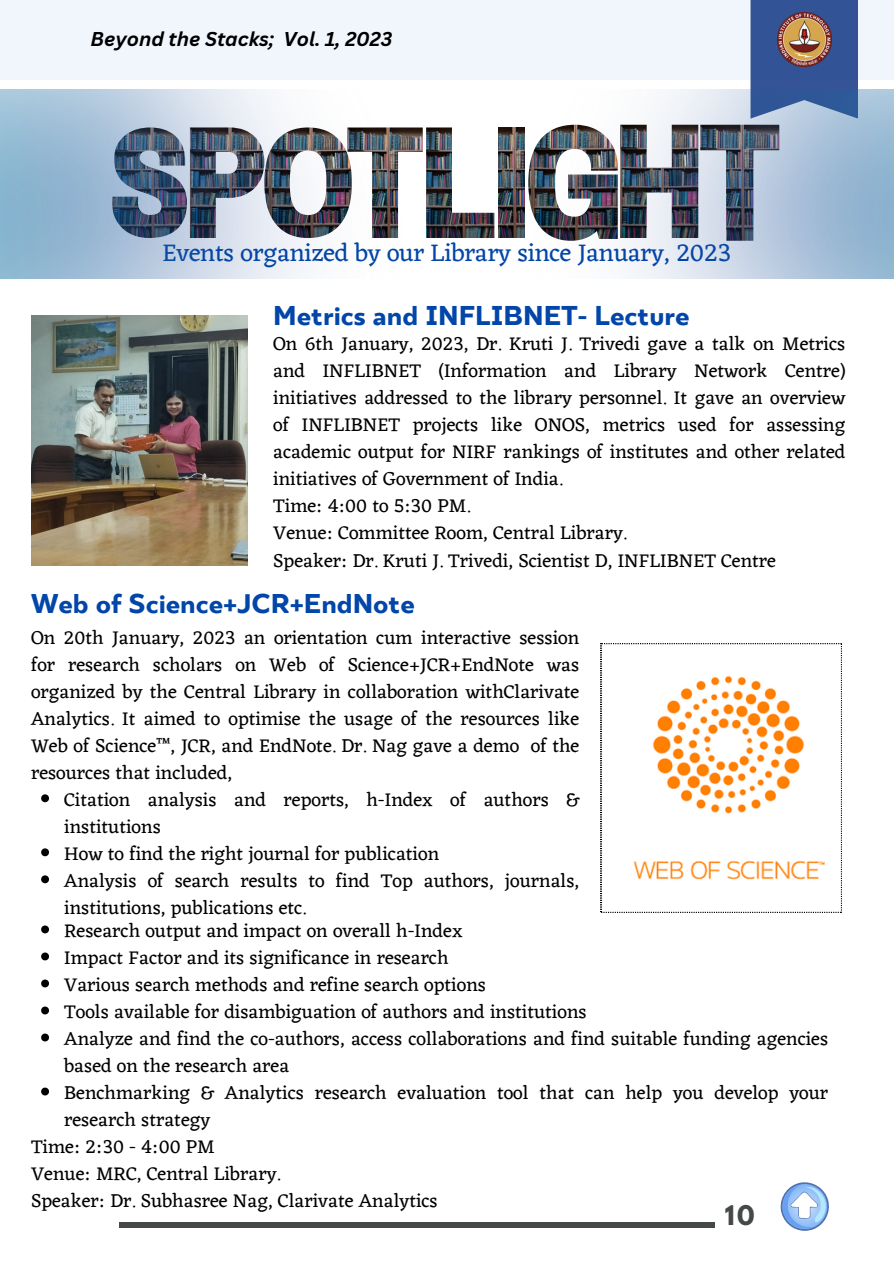
<style>
.page{position:relative;width:894px;height:1264px;background:#fff}
.page>*{position:absolute;margin:0;border:0;box-sizing:border-box;transform-origin:0 0}
.t1{font:700 27px "TT Smalls";color:#0146a8}
.t2{font:25.5px "Eczar";letter-spacing:-.01em;color:#0146a8}
.t3{font:700 24px "League Spartan";color:#444848}
.t4{font:19.5px/27px "Eczar";color:#000}
.t5{font:italic 700 19.5px "Canva Sans";color:#000}
</style>
<div class="page">
<img style="left:428px;top:127px;width:66px;height:111px">
<img style="left:498px;top:127px;width:8px;height:110px">
<div style="left:0;top:0;width:893px;height:80px;background:#edf4fd"></div>
<div style="left:750px;top:0;width:107px;height:89px;background:#325395"></div>
<img style="left:777px;top:12px;width:54px;height:54px">
<div style="left:119px;top:1222px;width:595px;height:5px;background:#444848"></div>
<svg style="left:780px;top:1182px;width:49px;height:49px"></svg>
<svg style="left:600px;top:643px;width:241px;height:269px"></svg>
<img style="left:31px;top:315px;width:216px;height:250px">
<svg style="left:41px;top:794px;width:8px;height:8px"></svg>
<svg style="left:41px;top:848px;width:8px;height:8px"></svg>
<svg style="left:41px;top:875px;width:8px;height:8px"></svg>
<img style="left:506px;top:89px;width:387px;height:189px">
<img style="left:0;top:89px;width:428px;height:189px">
<svg style="left:41px;top:925px;width:8px;height:8px"></svg>
<svg style="left:41px;top:952px;width:8px;height:8px"></svg>
<svg style="left:41px;top:979px;width:8px;height:8px"></svg>
<svg style="left:41px;top:1006px;width:8px;height:8px"></svg>
<svg style="left:41px;top:1033px;width:8px;height:8px"></svg>
<svg style="left:41px;top:1087px;width:8px;height:8px"></svg>
<p class="t5" style="left:91px;top:25px;width:303px">Beyond the Stacks; Vol. 1, 2023</p>
<h2 class="t2" style="left:162px;top:237px;width:570px">Events organized by our Library since January, 2023</h2>
<p class="t1" style="left:273px;top:304px;width:418px">Metrics and INFLIBNET- Lecture</p>
<h1 class="t4" style="left:273px;top:330px;width:573px;text-align:justify">On 6th January, 2023, Dr. Kruti J. Trivedi gave a talk on Metrics and INFLIBNET (Information and Library Network Centre) initiatives addressed to the library personnel. It gave an overview of INFLIBNET projects like ONOS, metrics used for assessing academic output for NIRF rankings of institutes and other related initiatives of Government of India.</h1>
<p class="t4" style="left:273px;top:492px;width:198px">Time: 4:00 to 5:30 PM.</p>
<p class="t4" style="left:273px;top:519px;width:355px">Venue: Committee Room, Central Library.</p>
<p class="t4" style="left:273px;top:546px;width:504px">Speaker: Dr. Kruti J. Trivedi, Scientist D, INFLIBNET Centre</p>
<p class="t1" style="left:31px;top:592px;width:385px">Web of Science+JCR+EndNote</p>
<h1 class="t4" style="left:31px;top:623px;width:549px;text-align:justify">On 20th January, 2023 an orientation cum interactive session for research scholars on Web of Science+JCR+EndNote was organized by the Central Library in collaboration withClarivate Analytics. It aimed to optimise the usage of the resources like Web of Science™, JCR, and EndNote. Dr. Nag gave a demo of the resources that included,</h1>
<p class="t4" style="left:64px;top:785px;width:516px">Citation analysis and reports, h-Index of authors &amp; institutions</p>
<p class="t4" style="left:64px;top:839px;width:376px">How to find the right journal for publication</p>
<p class="t4" style="left:64px;top:866px;width:516px">Analysis of search results to find Top authors, journals, institutions, publications etc.</p>
<p class="t4" style="left:64px;top:916px;width:400px">Research output and impact on overall h-Index</p>
<p class="t4" style="left:64px;top:943px;width:386px">Impact Factor and its significance in research</p>
<p class="t4" style="left:64px;top:970px;width:423px">Various search methods and refine search options</p>
<p class="t4" style="left:64px;top:997px;width:524px">Tools available for disambiguation of authors and institutions</p>
<p class="t4" style="left:64px;top:1024px;width:765px">Analyze and find the co-authors, access collaborations and find suitable funding agencies based on the research area</p>
<p class="t4" style="left:64px;top:1078px;width:765px">Benchmarking &amp; Analytics research evaluation tool that can help you develop your research strategy</p>
<p class="t4" style="left:31px;top:1132px;width:185px">Time: 2:30 - 4:00 PM</p>
<p class="t4" style="left:31px;top:1159px;width:251px">Venue: MRC, Central Library.</p>
<p class="t4" style="left:31px;top:1186px;width:408px">Speaker: Dr. Subhasree Nag, Clarivate Analytics</p>
<p class="t3" style="left:724px;top:1203px;width:31px">10</p>
</div>
